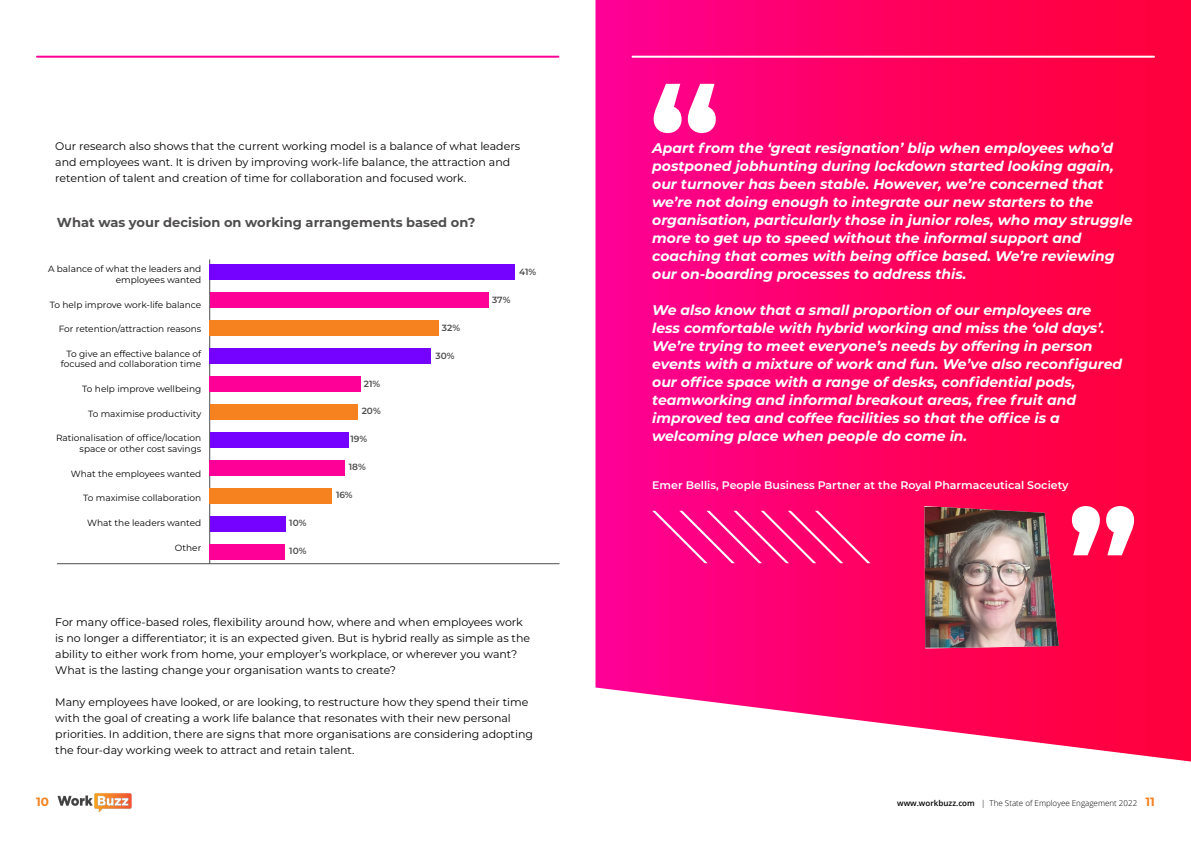
<style>
.page{position:relative;width:1191px;height:842px;background:#fff}
.page>*{position:absolute;margin:0;border:0;box-sizing:border-box;transform-origin:0 0}
.t1{font:italic 700 14px/18px "Montserrat";color:#fff}
.t2{font:700 13px "Montserrat";color:#4f4d4d}
.t3{font:700 12px "Montserrat";color:#f5821f}
.t4{font:11px/16px "Montserrat";color:#000}
.t5{font:600 11px "Montserrat";color:#fff}
.t6{font:9px/10.5px "Montserrat";color:#000;text-align:right}
.t7{font:600 9px "Montserrat";color:#4f4d4d}
.t8{font:300 8px "Open Sans";color:#000}
.s1{font-weight:600}
.s2{font-family:"Montserrat";font-weight:700;font-size:12px;color:#f5821f}
</style>
<div class="page">
<img style="left:57px;top:794px;width:75px;height:17px">
<svg style="left:595px;top:0;width:596px;height:761px;background:#fe0d69"></svg>
<hr style="left:37px;top:56px;width:521px;height:2px;background:#fe0098">
<hr style="left:632px;top:56px;width:522px;height:2px;background:#fff">
<hr style="left:209px;top:259px;width:1px;height:305px;background:#4f4d4d">
<hr style="left:57px;top:563px;width:502px;height:1px;background:#4f4d4d">
<div style="left:210px;top:404px;width:147px;height:16px;background:#f5821f"></div>
<div style="left:210px;top:544px;width:75px;height:16px;background:#fe0098"></div>
<div style="left:210px;top:488px;width:122px;height:16px;background:#f5821f"></div>
<div style="left:210px;top:460px;width:135px;height:16px;background:#fe0098"></div>
<div style="left:210px;top:432px;width:138px;height:16px;background:#7501fe"></div>
<div style="left:210px;top:265px;width:305px;height:15px;background:#7501fe"></div>
<div style="left:210px;top:376px;width:151px;height:16px;background:#fe0098"></div>
<div style="left:210px;top:292px;width:279px;height:16px;background:#fe0098"></div>
<div style="left:210px;top:320px;width:229px;height:16px;background:#f5821f"></div>
<div style="left:210px;top:348px;width:221px;height:16px;background:#7501fe"></div>
<div style="left:210px;top:516px;width:76px;height:16px;background:#7501fe"></div>
<svg style="left:653px;top:84px;width:63px;height:49px"></svg>
<svg style="left:1071px;top:506px;width:63px;height:49px"></svg>
<img style="left:924px;top:507px;width:134px;height:141px">
<svg style="left:652px;top:511px;width:218px;height:52px;background:#fe1883"></svg>
<p class="t4" style="left:55px;top:138px;width:466px">Our research also shows that the current working model is a balance of what leaders and employees want. It is driven by improving work-life balance, the attraction and retention of talent and creation of time for collaboration and focused work.</p>
<p class="t1" style="left:652px;top:138px;width:482px">Apart from the ‘great resignation’ blip when employees who’d postponed jobhunting during lockdown started looking again, our turnover has been stable. However, we’re concerned that we’re not doing enough to integrate our new starters to the organisation, particularly those in junior roles, who may struggle more to get up to speed without the informal support and coaching that comes with being office based. We’re reviewing our on-boarding processes to address this.</p>
<p class="t1" style="left:652px;top:301px;width:471px">We also know that a small proportion of our employees are less comfortable with hybrid working and miss the ‘old days’.<br>We’re trying to meet everyone’s needs by offering in person events with a mixture of work and fun. We’ve also reconfigured our office space with a range of desks, confidential pods, teamworking and informal breakout areas, free fruit and improved tea and coffee facilities so that the office is a welcoming place when people do come in.</p>
<p class="t5" style="left:652px;top:477px;width:418px">Emer Bellis, People Business Partner at the Royal Pharmaceutical Society</p>
<p class="t2" style="left:57px;top:213px;width:420px">What was your decision on working arrangements based on?</p>
<p class="t6" style="left:48px;top:264px;width:155px">A balance of what the leaders and employees wanted</p>
<p class="t6" style="left:50px;top:299px;width:153px">To help improve work-life balance</p>
<p class="t6" style="left:59px;top:323px;width:144px">For retention/attraction reasons</p>
<p class="t6" style="left:61px;top:348px;width:142px">To give an effective balance of focused and collaboration time</p>
<p class="t6" style="left:82px;top:383px;width:121px">To help improve wellbeing</p>
<p class="t6" style="left:88px;top:408px;width:115px">To maximise productivity</p>
<p class="t6" style="left:56px;top:433px;width:147px">Rationalisation of office/location space or other cost savings</p>
<p class="t6" style="left:71px;top:468px;width:132px">What the employees wanted</p>
<p class="t6" style="left:83px;top:492px;width:120px">To maximise collaboration</p>
<p class="t6" style="left:87px;top:517px;width:116px">What the leaders wanted</p>
<p class="t6" style="left:175px;top:542px;width:28px">Other</p>
<p class="t7" style="left:519px;top:266px;width:19px">41%</p>
<p class="t7" style="left:492px;top:293px;width:20px">37%</p>
<p class="t7" style="left:442px;top:321px;width:20px">32%</p>
<p class="t7" style="left:435px;top:349px;width:21px">30%</p>
<p class="t7" style="left:364px;top:377px;width:18px">21%</p>
<p class="t7" style="left:362px;top:405px;width:21px">20%</p>
<p class="t7" style="left:350px;top:433px;width:18px">19%</p>
<p class="t7" style="left:349px;top:461px;width:18px">18%</p>
<p class="t7" style="left:336px;top:488px;width:18px">16%</p>
<p class="t7" style="left:289px;top:516px;width:19px">10%</p>
<p class="t7" style="left:289px;top:544px;width:19px">10%</p>
<p class="t4" style="left:55px;top:613px;width:476px">For many office-based roles, flexibility around how, where and when employees work is no longer a differentiator; it is an expected given. But is hybrid really as simple as the ability to either work from home, your employer’s workplace, or wherever you want?<br>What is the lasting change your organisation wants to create?</p>
<p class="t4" style="left:55px;top:693px;width:479px">Many employees have looked, or are looking, to restructure how they spend their time with the goal of creating a work life balance that resonates with their new personal priorities. In addition, there are signs that more organisations are considering adopting the four-day working week to attract and retain talent.</p>
<p class="t3" style="left:36px;top:793px;width:14px">10</p>
<p class="t8" style="left:897px;top:798px;width:259px"><span class="s1">www.workbuzz.com</span> | The State of Employee Engagement 2022 <span class="s2">11</span></p>
</div>
